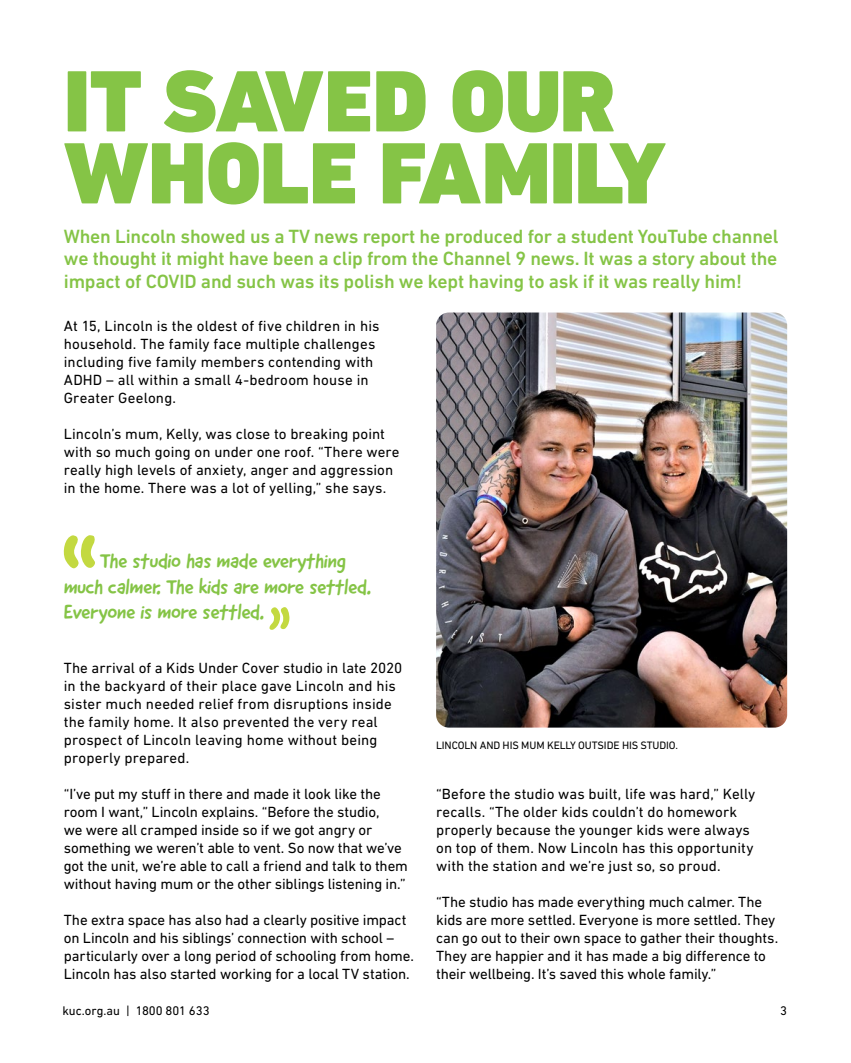
<style>
.page{position:relative;width:851px;height:1063px;background:#fff}
.page>*{position:absolute;margin:0;border:0;box-sizing:border-box;transform-origin:0 0}
.t1{font:900 88.5px/72px "DIN Next LT Pro";letter-spacing:-.015em;color:#85c446}
.QUOTES{font:21px/25.5px "Good Dog New";letter-spacing:-.02em;color:#85c446}
.KUC_Intro{font:500 19.5px/22.5px "DIN Next LT Pro";letter-spacing:-.01em;color:#85c446;text-align:justify}
.KUC_Body{font:15px/18px "DIN Next LT Pro";letter-spacing:.005em;color:#000}
.KUC_Body-2{font:12.75px "DIN Next LT Pro";color:#000}
.t2{font:10.95px "DIN Next LT Pro";letter-spacing:-.01em;color:#000}
</style>
<div class="page">
<img style="left:436px;top:313px;width:351px;height:415px">
<svg style="left:63px;top:535px;width:32px;height:34px"></svg>
<svg style="left:269px;top:607px;width:20px;height:23px"></svg>
<p class="t1" style="left:64px;top:65px;width:603px">IT SAVED OUR<br>WHOLE FAMILY</p>
<p class="KUC_Intro" style="left:64px;top:225px;width:716px">When Lincoln showed us a TV news report he produced for a student YouTube channel we thought it might have been a clip from the Channel 9 news. It was a story about the impact of COVID and such was its polish we kept having to ask if it was really him!</p>
<p class="KUC_Body" style="left:64px;top:316px;width:317px">At 15, Lincoln is the oldest of five children in his household. The family face multiple challenges including five family members contending with ADHD – all within a small 4-bedroom house in Greater Geelong.</p>
<p class="KUC_Body" style="left:64px;top:424px;width:337px">Lincoln’s mum, Kelly, was close to breaking point with so much going on under one roof. “There were really high levels of anxiety, anger and aggression in the home. There was a lot of yelling,” she says.</p>
<p class="QUOTES" style="left:64px;top:548px;width:309px;text-indent:36px">The studio has made everything much calmer. The kids are more settled.<br>Everyone is more settled.</p>
<p class="KUC_Body" style="left:64px;top:658px;width:340px">The arrival of a Kids Under Cover studio in late 2020 in the backyard of their place gave Lincoln and his sister much needed relief from disruptions inside the family home. It also prevented the very real prospect of Lincoln leaving home without being properly prepared.</p>
<p class="KUC_Body" style="left:64px;top:784px;width:345px">“I’ve put my stuff in there and made it look like the room I want,” Lincoln explains. “Before the studio,<br>we were all cramped inside so if we got angry or something we weren’t able to vent. So now that we’ve got the unit, we’re able to call a friend and talk to them without having mum or the other siblings listening in.”</p>
<p class="KUC_Body" style="left:64px;top:910px;width:351px">The extra space has also had a clearly positive impact on Lincoln and his siblings’ connection with school – particularly over a long period of schooling from home.<br>Lincoln has also started working for a local TV station.</p>
<p class="t2" style="left:436px;top:739px;width:243px">LINCOLN AND HIS MUM KELLY OUTSIDE HIS STUDIO.</p>
<p class="KUC_Body" style="left:436px;top:784px;width:321px">“Before the studio was built, life was hard,” Kelly recalls. “The older kids couldn’t do homework properly because the younger kids were always on top of them. Now Lincoln has this opportunity with the station and we’re just so, so proud.</p>
<p class="KUC_Body" style="left:436px;top:892px;width:343px">“The studio has made everything much calmer. The kids are more settled. Everyone is more settled. They can go out to their own space to gather their thoughts.<br>They are happier and it has made a big difference to their wellbeing. It’s saved this whole family.”</p>
<p class="KUC_Body-2" style="left:62px;top:1003px;width:149px">kuc.org.au | 1800 801 633</p>
<p class="KUC_Body-2" style="left:780px;top:1003px;width:8px">3</p>
</div>
